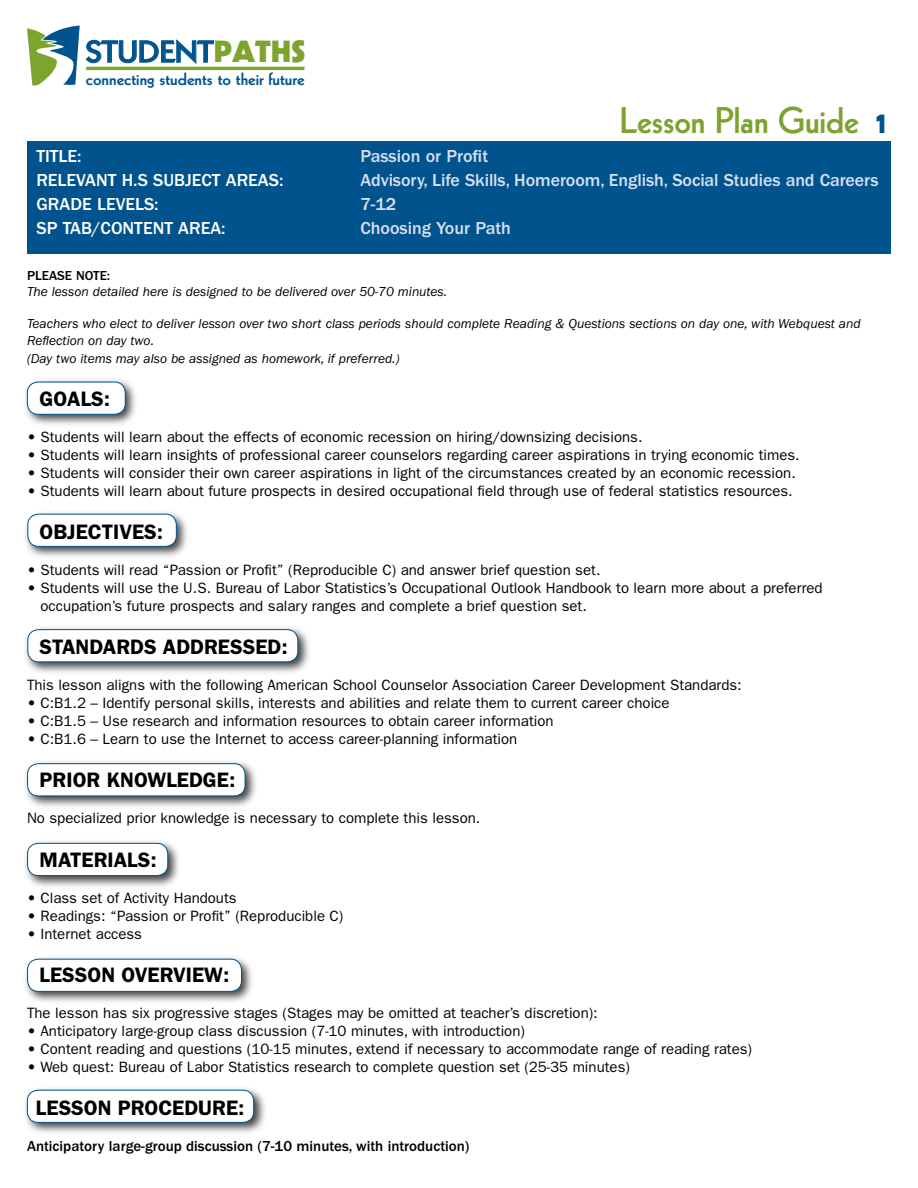
<style>
.page{position:relative;width:918px;height:1188px;background:#fff}
.page>*{position:absolute;margin:0;border:0;box-sizing:border-box;transform-origin:0 0}
.t1{font:800 36px "Kabel";color:#7ca32e}
.t2{font:800 29.7px "Kabel";color:#00538d;scale:1.1 1}
.t3{font:600 21px "Franklin Gothic";color:#000}
.t4{font:500 18px "Franklin Gothic";letter-spacing:-.005em;color:#d8dfed}
.t5{font:500 18px "Franklin Gothic";color:#fff}
.t6{font:800 17.25px "Kabel";color:#00538d;scale:1.08 1}
.t7{font:15px/18px "Franklin Gothic";color:#000}
.t8{font:500 15px "Franklin Gothic";color:#000}
.t9{font:italic 13.5px/16.2px "Franklin Gothic";color:#000}
.t10{font:500 13.5px "Franklin Gothic";color:#000}
.s1{font-weight:900;color:#7da42e}
.s2{font-weight:900;font-size:27px;color:#00538d}
</style>
<div class="page">
<div style="left:28px;top:142px;width:863px;height:112px;background:#00538d"></div>
<svg style="left:27px;top:26px;width:53px;height:60px"></svg>
<hr style="left:86px;top:67px;width:218px;height:3px;background:#7da42e">
<svg style="left:86px;top:40px;width:128px;height:24px"></svg>
<div style="left:22px;top:376px;width:117px;height:53px;background:#000;opacity:.75"></div>
<div style="left:27px;top:382px;width:98px;height:32px;background:#fff;border-radius:11px"></div>
<div style="left:27px;top:382px;width:99px;height:33px;border:1px solid #00538d;border-radius:11px"></div>
<div style="left:23px;top:508px;width:168px;height:53px;background:#000;opacity:.75"></div>
<div style="left:28px;top:514px;width:148px;height:32px;background:#fff;border-radius:11px"></div>
<div style="left:27px;top:514px;width:150px;height:33px;border:1px solid #00538d;border-radius:11px"></div>
<div style="left:23px;top:758px;width:237px;height:52px;background:#000;opacity:.75"></div>
<div style="left:28px;top:764px;width:217px;height:32px;background:#fff;border-radius:11px"></div>
<div style="left:27px;top:763px;width:218px;height:33px;border:1px solid #00538d;border-radius:11px"></div>
<div style="left:23px;top:837px;width:159px;height:53px;background:#000;opacity:.75"></div>
<div style="left:28px;top:843px;width:140px;height:33px;background:#fff;border-radius:11px"></div>
<div style="left:27px;top:843px;width:141px;height:33px;border:1px solid #00538d;border-radius:11px"></div>
<div style="left:23px;top:624px;width:289px;height:52px;background:#000;opacity:.75"></div>
<div style="left:28px;top:630px;width:270px;height:32px;background:#fff;border-radius:11px"></div>
<div style="left:27px;top:629px;width:271px;height:33px;border:1px solid #00538d;border-radius:11px"></div>
<div style="left:23px;top:953px;width:233px;height:53px;background:#000;opacity:.75"></div>
<div style="left:28px;top:959px;width:214px;height:32px;background:#fff;border-radius:11px"></div>
<div style="left:27px;top:959px;width:215px;height:33px;border:1px solid #00538d;border-radius:11px"></div>
<div style="left:22px;top:1084px;width:246px;height:53px;background:#000;opacity:.75"></div>
<div style="left:27px;top:1090px;width:227px;height:32px;background:#fff;border-radius:11px"></div>
<div style="left:27px;top:1090px;width:227px;height:33px;border:1px solid #00538d;border-radius:11px"></div>
<h2 class="t2" style="left:85px;top:35px;width:201px">STUDENT<span class="s1">PATHS</span></h2>
<p class="t6" style="left:86px;top:69px;width:204px">connecting students to their future</p>
<h1 class="t1" style="left:620px;top:99px;width:268px">Lesson Plan Guide <span class="s2">1</span></h1>
<p class="t5" style="left:36px;top:146px;width:47px">TITLE:</p>
<p class="t4" style="left:360px;top:146px;width:129px">Passion or Profit</p>
<p class="t5" style="left:36px;top:170px;width:249px">RELEVANT H.S SUBJECT AREAS:</p>
<p class="t4" style="left:360px;top:170px;width:520px">Advisory, Life Skills, Homeroom, English, Social Studies and Careers</p>
<p class="t5" style="left:36px;top:194px;width:124px">GRADE LEVELS:</p>
<p class="t4" style="left:360px;top:194px;width:38px">7-12</p>
<p class="t5" style="left:36px;top:218px;width:191px">SP TAB/CONTENT AREA:</p>
<p class="t4" style="left:360px;top:218px;width:152px">Choosing Your Path</p>
<p class="t10" style="left:27px;top:268px;width:85px">PLEASE NOTE:</p>
<p class="t9" style="left:27px;top:284px;width:422px">The lesson detailed here is designed to be delivered over 50-70 minutes.</p>
<p class="t9" style="left:27px;top:316px;width:835px">Teachers who elect to deliver lesson over two short class periods should complete Reading &amp; Questions sections on day one, with Webquest and<br>Reflection on day two.</p>
<p class="t9" style="left:27px;top:350px;width:374px">(Day two items may also be assigned as homework, if preferred.)</p>
<h3 class="t3" style="left:40px;top:386px;width:72px">GOALS:</h3>
<p class="t7" style="left:27px;top:427px;width:617px">• Students will learn about the effects of economic recession on hiring/downsizing decisions.</p>
<p class="t7" style="left:27px;top:445px;width:774px">• Students will learn insights of professional career counselors regarding career aspirations in trying economic times.</p>
<p class="t7" style="left:27px;top:463px;width:770px">• Students will consider their own career aspirations in light of the circumstances created by an economic recession.</p>
<p class="t7" style="left:27px;top:481px;width:767px">• Students will learn about future prospects in desired occupational field through use of federal statistics resources.</p>
<h3 class="t3" style="left:40px;top:519px;width:125px">OBJECTIVES:</h3>
<p class="t7" style="left:27px;top:561px;width:575px">• Students will read “Passion or Profit” (Reproducible C) and answer brief question set.</p>
<p class="t7" style="left:40px;top:579px;width:784px;text-indent:-14px">• Students will use the U.S. Bureau of Labor Statistics’s Occupational Outlook Handbook to learn more about a preferred occupation’s future prospects and salary ranges and complete a brief question set.</p>
<h3 class="t3" style="left:40px;top:635px;width:250px">STANDARDS ADDRESSED:</h3>
<p class="t7" style="left:27px;top:676px;width:716px">This lesson aligns with the following American School Counselor Association Career Development Standards:</p>
<p class="t7" style="left:27px;top:694px;width:644px">• C:B1.2 – Identify personal skills, interests and abilities and relate them to current career choice</p>
<p class="t7" style="left:27px;top:712px;width:528px">• C:B1.5 – Use research and information resources to obtain career information</p>
<p class="t7" style="left:27px;top:730px;width:492px">• C:B1.6 – Learn to use the Internet to access career-planning information</p>
<h3 class="t3" style="left:40px;top:768px;width:197px">PRIOR KNOWLEDGE:</h3>
<p class="t7" style="left:27px;top:809px;width:455px">No specialized prior knowledge is necessary to complete this lesson.</p>
<h3 class="t3" style="left:40px;top:847px;width:119px">MATERIALS:</h3>
<p class="t7" style="left:27px;top:888px;width:211px">• Class set of Activity Handouts</p>
<p class="t7" style="left:27px;top:906px;width:318px">• Readings: “Passion or Profit” (Reproducible C)</p>
<p class="t7" style="left:27px;top:924px;width:117px">• Internet access</p>
<h3 class="t3" style="left:40px;top:962px;width:191px">LESSON OVERVIEW:</h3>
<p class="t7" style="left:27px;top:1003px;width:572px">The lesson has six progressive stages (Stages may be omitted at teacher’s discretion):</p>
<p class="t7" style="left:27px;top:1021px;width:500px">• Anticipatory large-group class discussion (7-10 minutes, with introduction)</p>
<p class="t7" style="left:27px;top:1039px;width:727px">• Content reading and questions (10-15 minutes, extend if necessary to accommodate range of reading rates)</p>
<p class="t7" style="left:27px;top:1057px;width:604px">• Web quest: Bureau of Labor Statistics research to complete question set (25-35 minutes)</p>
<h3 class="t3" style="left:36px;top:1095px;width:210px">LESSON PROCEDURE:</h3>
<p class="t8" style="left:27px;top:1138px;width:444px">Anticipatory large-group discussion (7-10 minutes, with introduction)</p>
</div>
